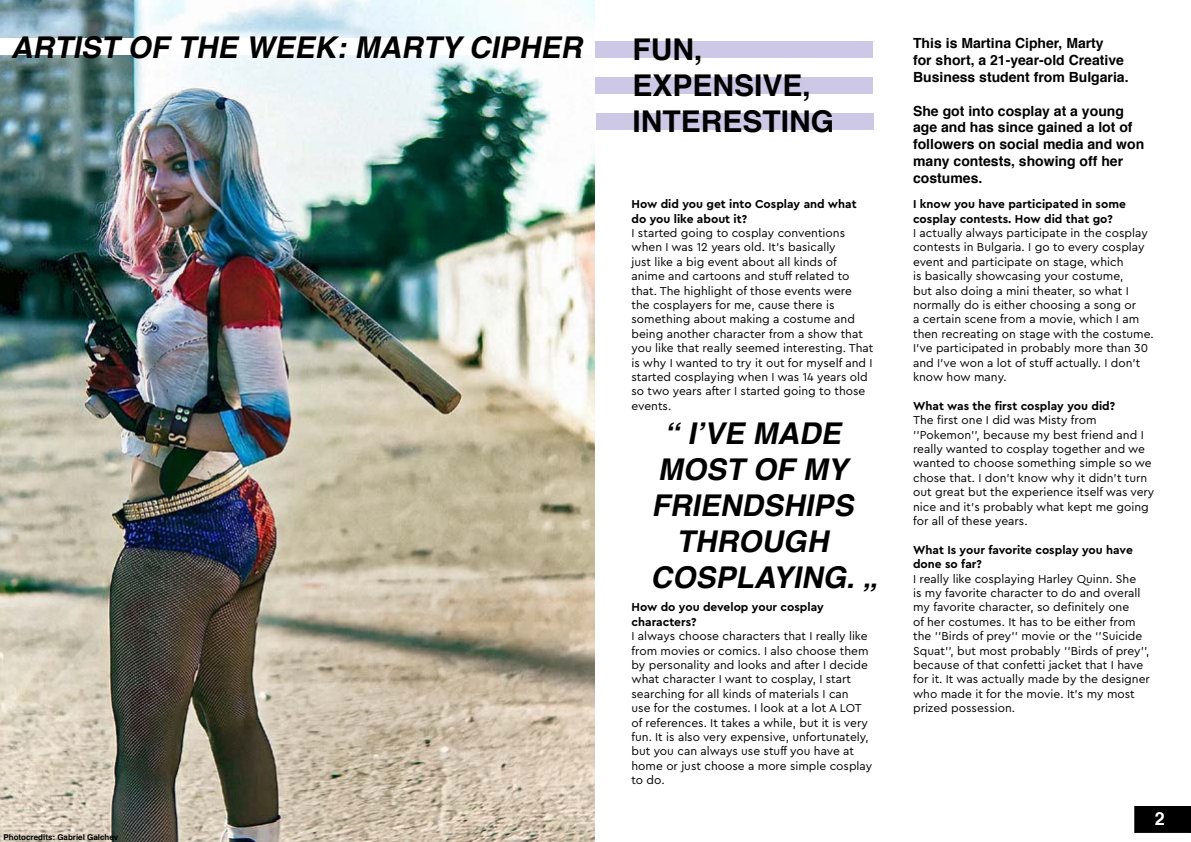
<style>
.page{position:relative;width:1191px;height:842px;background:#fff}
.page>*{position:absolute;margin:0;border:0;box-sizing:border-box;transform-origin:0 0}
.t1{font:italic 700 30px/36px "Helvetica";color:#000;text-align:center}
.t2{font:700 30px/36px "Helvetica";color:#000}
.t3{font:700 18px "Helvetica";color:#fff}
.t4{font:700 14px/16.8px "Helvetica";color:#000}
.t5{font:12px/14.4px "Cera PRO";color:#000}
.t6{font:700 12px/14.4px "Cera Pro";color:#000}
.t7{font:700 8px "Helvetica";color:#000}
</style>
<div class="page">
<img style="left:0;top:0;width:595px;height:842px">
<div style="left:0;top:38px;width:591px;height:16px;background:#fff"></div>
<div style="left:1134px;top:806px;width:56px;height:26px;background:#000"></div>
<div style="left:1134px;top:806px;width:57px;height:27px;border:1px solid #000"></div>
<div style="left:595px;top:42px;width:278px;height:16px;background:#ccc8e5"></div>
<div style="left:595px;top:77px;width:278px;height:16px;background:#ccc8e5"></div>
<div style="left:596px;top:113px;width:278px;height:16px;background:#ccc8e5"></div>
<h1 class="t1" style="left:11px;top:32px;width:578px">ARTIST OF THE WEEK: MARTY CIPHER</h1>
<p class="t7" style="left:4px;top:834px;width:116px">Photocredits: Gabriel Galchev</p>
<h1 class="t2" style="left:632px;top:34px;width:203px">FUN,<br>EXPENSIVE,<br>INTERESTING</h1>
<p class="t6" style="left:631px;top:198px;width:227px">How did you get into Cosplay and what do you like about it?</p>
<p class="t5" style="left:631px;top:226px;width:243px">I started going to cosplay conventions when I was 12 years old. It’s basically<br>just like a big event about all kinds of<br>anime and cartoons and stuff related to that. The highlight of those events were<br>the cosplayers for me, cause there is something about making a costume and being another character from a show that you like that really seemed interesting. That is why I wanted to try it out for myself and I started cosplaying when I was 14 years old so two years after I started going to those events.</p>
<h1 class="t1" style="left:650px;top:415px;width:211px">“I’VE MADE<br>MOST OF MY<br>FRIENDSHIPS<br>THROUGH<br>COSPLAYING.</h1>
<h1 class="t1" style="left:880px;top:596px;width:22px;rotate:-180deg">“</h1>
<p class="t6" style="left:631px;top:601px;width:194px">How do you develop your cosplay characters?</p>
<p class="t5" style="left:631px;top:629px;width:242px">I always choose characters that I really like from movies or comics. I also choose them by personality and looks and after I decide what character I want to cosplay, I start searching for all kinds of materials I can<br>use for the costumes. I look at a lot A LOT of references. It takes a while, but it is very fun. It is also very expensive, unfortunately, but you can always use stuff you have at home or just choose a more simple cosplay to do.</p>
<p class="t4" style="left:913px;top:36px;width:217px">This is Martina Cipher, Marty<br>for short, a 21-year-old Creative<br>Business student from Bulgaria.</p>
<p class="t4" style="left:913px;top:103px;width:233px">She got into cosplay at a young age and has since gained a lot of followers on social media and won many contests, showing off her costumes.</p>
<p class="t6" style="left:913px;top:198px;width:214px">I know you have participated in some cosplay contests. How did that go?</p>
<p class="t5" style="left:913px;top:226px;width:242px">I actually always participate in the cosplay contests in Bulgaria. I go to every cosplay event and participate on stage, which<br>is basically showcasing your costume,<br>but also doing a mini theater, so what I normally do is either choosing a song or<br>a certain scene from a movie, which I am then recreating on stage with the costume.<br>I’ve participated in probably more than 30 and I’ve won a lot of stuff actually. I don’t know how many.</p>
<p class="t6" style="left:913px;top:399px;width:204px">What was the first cosplay you did?</p>
<p class="t5" style="left:913px;top:413px;width:243px">The first one I did was Misty from ’’Pokemon’’, because my best friend and I really wanted to cosplay together and we wanted to choose something simple so we chose that. I don’t know why it didn’t turn out great but the experience itself was very nice and it’s probably what kept me going for all of these years.</p>
<p class="t6" style="left:913px;top:543px;width:221px">What Is your favorite cosplay you have done so far?</p>
<p class="t5" style="left:913px;top:572px;width:238px">I really like cosplaying Harley Quinn. She<br>is my favorite character to do and overall my favorite character, so definitely one<br>of her costumes. It has to be either from the ’’Birds of prey’’ movie or the ‘’Suicide Squat’’, but most probably ’’Birds of prey’’, because of that confetti jacket that I have for it. It was actually made by the designer who made it for the movie. It’s my most prized possession.</p>
<h2 class="t3" style="left:1155px;top:811px;width:12px">2</h2>
</div>
